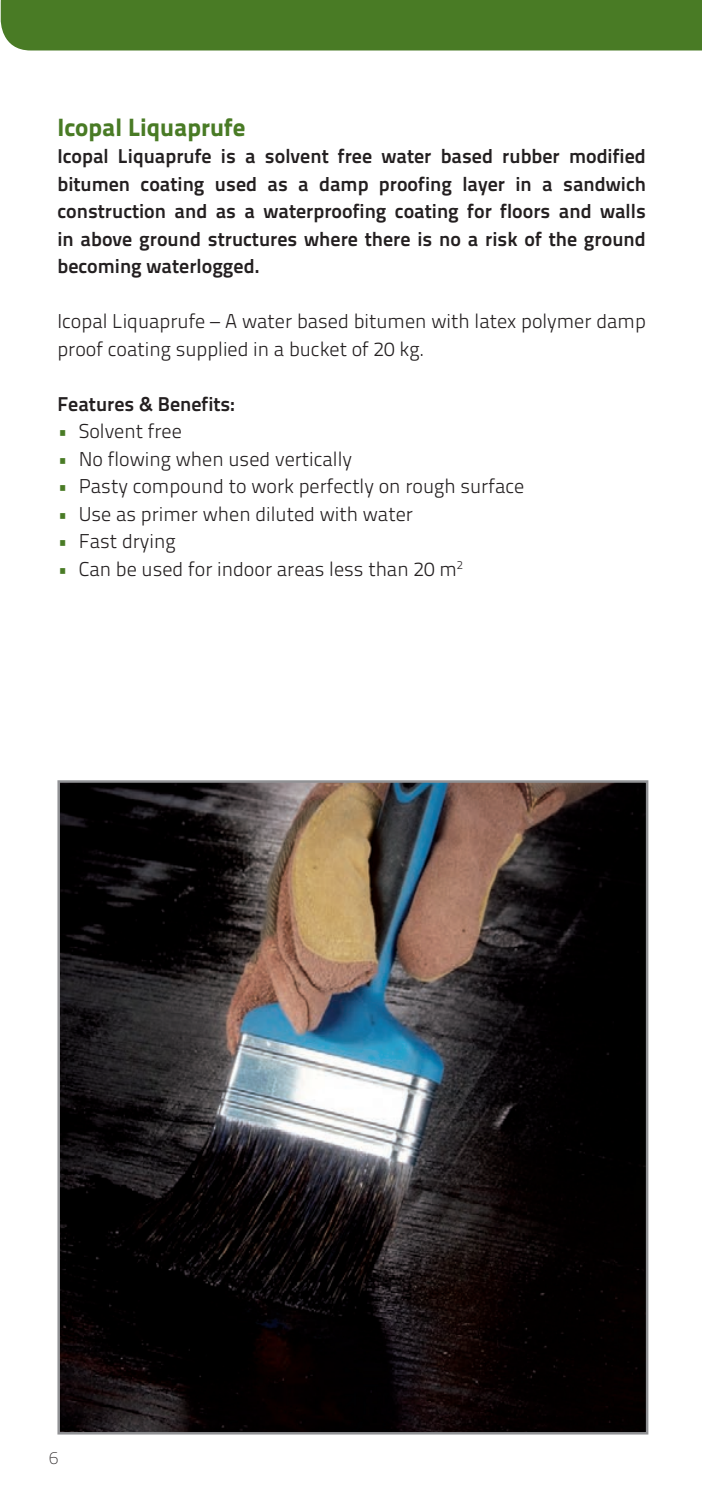
<style>
.page{position:relative;width:702px;height:1492px;background:#fff}
.page>*{position:absolute;margin:0;border:0;box-sizing:border-box;transform-origin:0 0}
.Subkop{font:25px "Titillium Text 25 L 999 wt";color:#497b25}
.Intro{font:20px/27.5px "Titillium Text 25 L 800 wt";color:#231f20;text-align:justify}
.Opsomming{font:20px "Titillium Text 25 L 250 wt";color:#231f20}
.Intro-2{font:20px/27.5px "Titillium Text 25 L 250 wt";color:#231f20}
.Platte_tekst{font:20px "Titillium Text 25 L 800 wt";color:#231f20}
.t1{font:17.5px "Titillium Text 25 L 1 wt";color:#231f20}
.s1{color:#497b25}
</style>
<div class="page">
<img style="left:60px;top:783px;width:585px;height:648px">
<div style="left:0;top:0;width:702px;height:50px;background:#497b25"></div>
<p class="Subkop" style="left:57px;top:107px;width:189px">Icopal Liquaprufe</p>
<p class="Intro" style="left:57px;top:141px;width:590px">Icopal Liquaprufe is a solvent free water based rubber modified bitumen coating used as a damp proofing layer in a sandwich construction and as a waterproofing coating for floors and walls in above ground structures where there is no a risk of the ground becoming waterlogged.</p>
<p class="Intro-2" style="left:57px;top:306px;width:590px">Icopal Liquaprufe – A water based bitumen with latex polymer damp proof coating supplied in a bucket of 20 kg.</p>
<p class="Platte_tekst" style="left:57px;top:388px;width:179px">Features &amp; Benefits:</p>
<p class="Opsomming" style="left:57px;top:416px;width:126px"><span class="s1">•</span> Solvent free</p>
<p class="Opsomming" style="left:57px;top:444px;width:296px"><span class="s1">•</span> No flowing when used vertically</p>
<p class="Opsomming" style="left:57px;top:471px;width:468px"><span class="s1">•</span> Pasty compound to work perfectly on rough surface</p>
<p class="Opsomming" style="left:57px;top:499px;width:357px"><span class="s1">•</span> Use as primer when diluted with water</p>
<p class="Opsomming" style="left:57px;top:526px;width:120px"><span class="s1">•</span> Fast drying</p>
<p class="Opsomming" style="left:57px;top:554px;width:407px"><span class="s1">•</span> Can be used for indoor areas less than 20 m<sup>2</sup></p>
<p class="t1" style="left:49px;top:1445px;width:11px">6</p>
</div>
